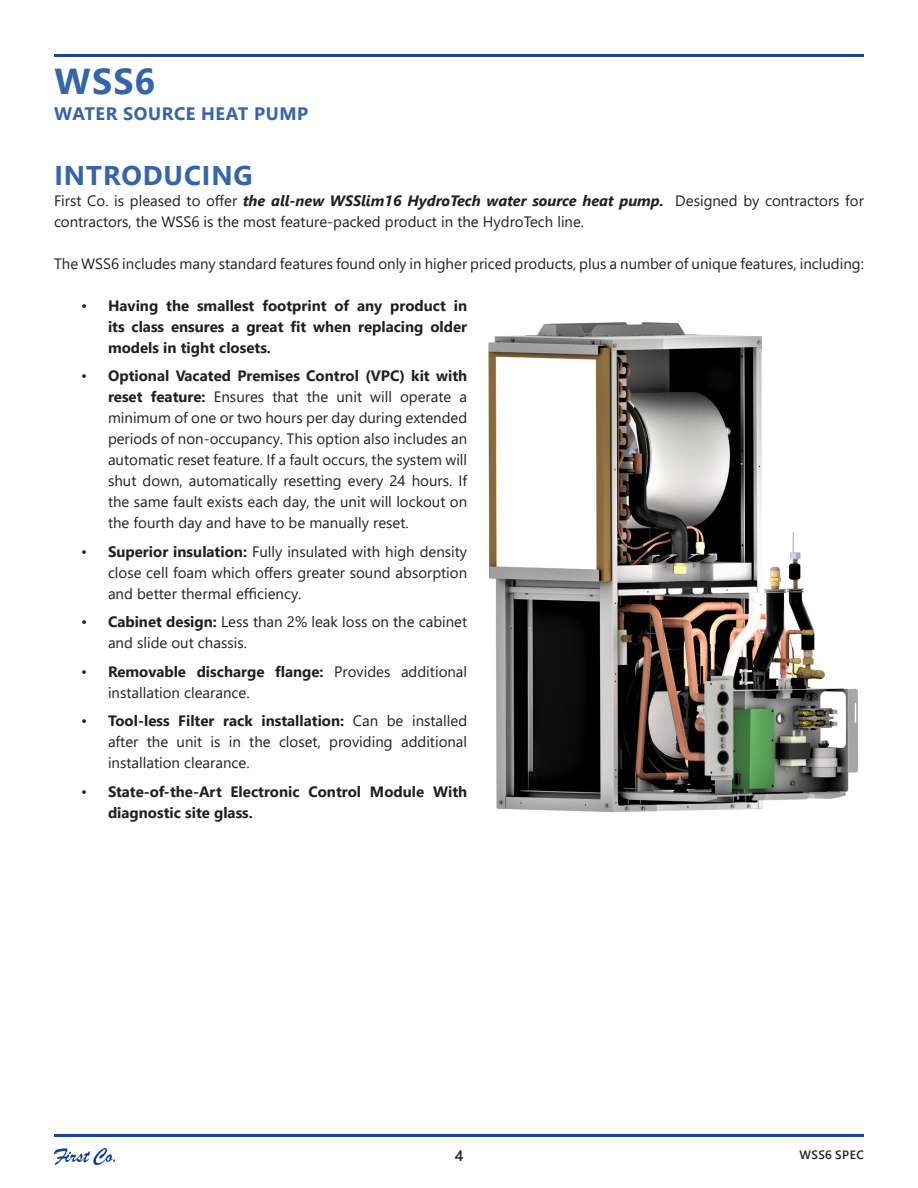
<style>
.page{position:relative;width:918px;height:1188px;background:#fff}
.page>*{position:absolute;margin:0;border:0;box-sizing:border-box;transform-origin:0 0}
.t1{font:700 36px "Segoe UI";color:#3464ac}
.t2{font:700 27px "Segoe UI";letter-spacing:.035em;color:#3464ac}
.t3{font:700 18px "Segoe UI";letter-spacing:.035em;color:#3464ac}
.t4{font:15px/21px "Segoe UI";color:#231f20}
.t5{font:700 15px/21px "Segoe UI";color:#231f20;text-align:justify}
.t6{font:600 15px "Segoe UI";color:#231f20}
.t7{font:600 12px "Segoe UI";letter-spacing:.035em;color:#231f20}
.s1{font-weight:700;font-style:italic}
.s2{font-weight:400}
.s3{font-weight:700}
</style>
<div class="page">
<img style="left:488px;top:322px;width:371px;height:490px">
<hr style="left:54px;top:54px;width:810px;height:3px;background:#1d449b">
<hr style="left:54px;top:1134px;width:810px;height:3px;background:#1d449b">
<img style="left:54px;top:1148px;width:60px;height:16px">
<p class="t1" style="left:55px;top:47px;width:102px">WSS6</p>
<p class="t3" style="left:54px;top:96px;width:256px">WATER SOURCE HEAT PUMP</p>
<p class="t2" style="left:54px;top:150px;width:200px">INTRODUCING</p>
<p class="t4" style="left:54px;top:189px;width:812px">First Co. is pleased to offer <span class="s1">the all-new WSSlim16 HydroTech water source heat pump.</span> Designed by contractors for contractors, the WSS6 is the most feature-packed product in the HydroTech line.</p>
<p class="t4" style="left:54px;top:252px;width:811px">The WSS6 includes many standard features found only in higher priced products, plus a number of unique features, including:</p>
<p class="t5" style="left:108px;top:294px;width:361px;text-indent:-27px"><span class="s2">•</span> Having the smallest footprint of any product in its class ensures a great fit when replacing older models in tight closets.</p>
<p class="t4" style="left:108px;top:364px;width:361px;text-align:justify;text-indent:-27px">• <span class="s3">Optional Vacated Premises Control (VPC) kit with reset feature:</span> Ensures that the unit will operate a minimum of one or two hours per day during extended periods of non-occupancy. This option also includes an automatic reset feature. If a fault occurs, the system will shut down, automatically resetting every 24 hours. If the same fault exists each day, the unit will lockout on the fourth day and have to be manually reset.</p>
<p class="t4" style="left:108px;top:540px;width:361px;text-align:justify;text-indent:-27px">• <span class="s3">Superior insulation:</span> Fully insulated with high density close cell foam which offers greater sound absorption and better thermal efficiency.</p>
<p class="t4" style="left:108px;top:610px;width:361px;text-indent:-27px">• <span class="s3">Cabinet design:</span> Less than 2% leak loss on the cabinet and slide out chassis.</p>
<p class="t4" style="left:108px;top:660px;width:361px;text-indent:-27px">• <span class="s3">Removable discharge flange:</span> Provides additional installation clearance.</p>
<p class="t4" style="left:108px;top:709px;width:361px;text-align:justify;text-indent:-27px">• <span class="s3">Tool-less Filter rack installation:</span> Can be installed after the unit is in the closet, providing additional installation clearance.</p>
<p class="t5" style="left:108px;top:780px;width:361px;text-indent:-27px"><span class="s2">•</span> State-of-the-Art Electronic Control Module With diagnostic site glass.</p>
<p class="t6" style="left:455px;top:1142px;width:10px">4</p>
<p class="t7" style="left:799px;top:1143px;width:66px">WSS6 SPEC</p>
</div>
